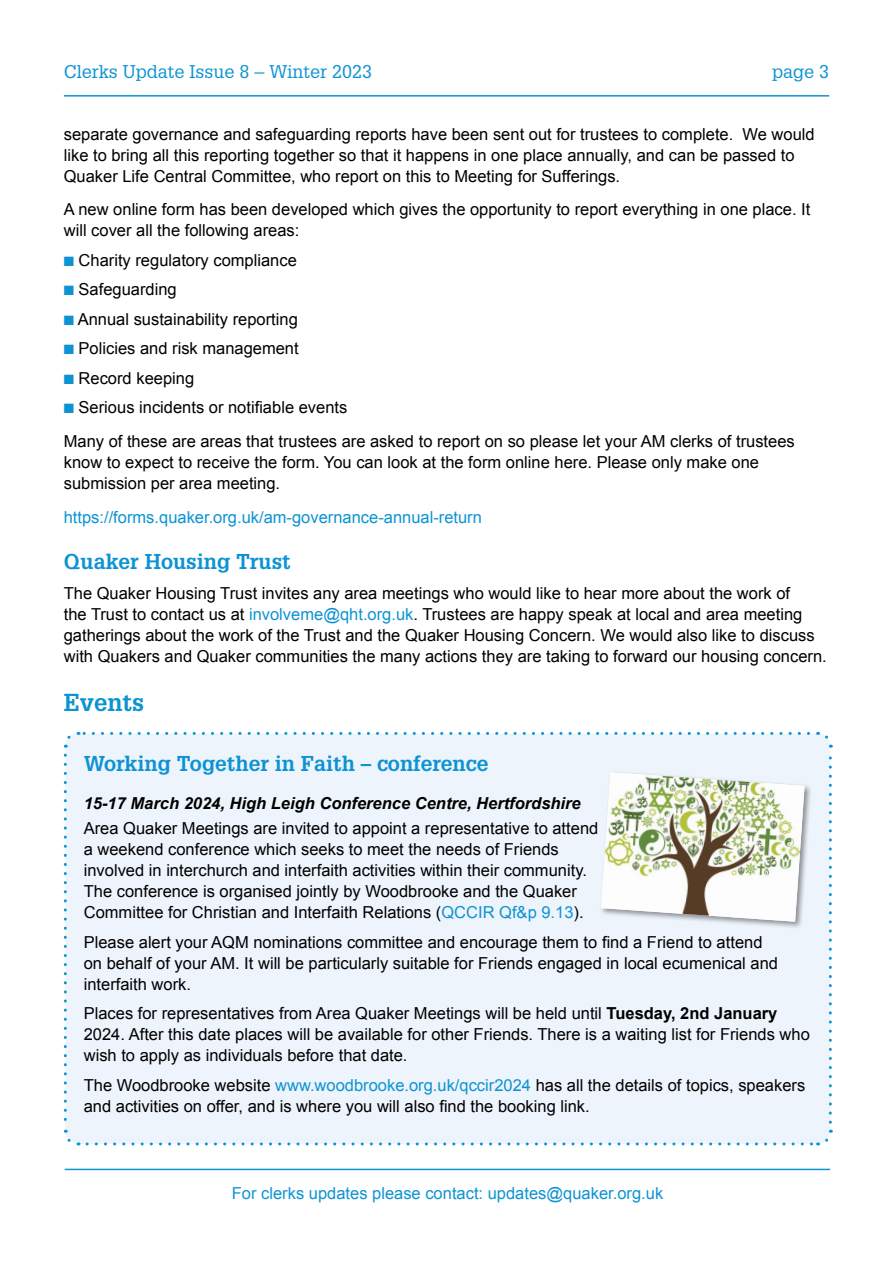
<style>
.page{position:relative;width:893px;height:1263px;background:#fff}
.page>*{position:absolute;margin:0;border:0;box-sizing:border-box;transform-origin:0 0}
.t1{font:700 24px "Glypha";color:#0d93d2}
.t2{font:700 21px "Glypha";color:#0d93d2}
.t3{font:18px "Glypha";color:#0d93d2}
.t4{font:16.5px/21px "Arial";color:#000}
.t5{font:16.5px "Arial";color:#0d93d2}
.t6{font:italic 700 16.5px "Arial";color:#000}
.s1{color:#0d93d2}
.s2{font-weight:700}
</style>
<div class="page">
<hr style="left:64px;top:95px;width:765px;height:2px;background:#0d93d2">
<hr style="left:65px;top:1169px;width:765px;height:1px;background:#0d93d2">
<div style="left:65px;top:733px;width:765px;height:411px;background:#eef4fc;border-radius:13px"></div>
<svg style="left:64px;top:755px;width:15px;height:391px"></svg>
<svg style="left:87px;top:1130px;width:746px;height:15px"></svg>
<svg style="left:818px;top:731px;width:14px;height:391px"></svg>
<svg style="left:63px;top:732px;width:745px;height:16px"></svg>
<div style="left:599px;top:770px;width:213px;height:159px;background:#000;opacity:.41"></div>
<img style="left:601px;top:772px;width:204px;height:150px">
<p class="t3" style="left:64px;top:61px;width:310px">Clerks Update Issue 8 – Winter 2023</p>
<p class="t3" style="left:772px;top:61px;width:59px">page 3</p>
<p class="t4" style="left:64px;top:123px;width:752px">separate governance and safeguarding reports have been sent out for trustees to complete. We would like to bring all this reporting together so that it happens in one place annually, and can be passed to<br>Quaker Life Central Committee, who report on this to Meeting for Sufferings.</p>
<p class="t4" style="left:64px;top:199px;width:748px">A new online form has been developed which gives the opportunity to report everything in one place. It will cover all the following areas:</p>
<p class="t4" style="left:64px;top:250px;width:235px"><span class="s1">■</span> Charity regulatory compliance</p>
<p class="t4" style="left:64px;top:279px;width:115px"><span class="s1">■</span> Safeguarding</p>
<p class="t4" style="left:64px;top:309px;width:236px"><span class="s1">■</span> Annual sustainability reporting</p>
<p class="t4" style="left:64px;top:338px;width:236px"><span class="s1">■</span> Policies and risk management</p>
<p class="t4" style="left:64px;top:368px;width:132px"><span class="s1">■</span> Record keeping</p>
<p class="t4" style="left:64px;top:391px;width:732px;line-height:33.8px"><span class="s1">■</span> Serious incidents or notifiable events<br>Many of these are areas that trustees are asked to report on so please let your AM clerks of trustees</p>
<p class="t4" style="left:64px;top:452px;width:697px">know to expect to receive the form. You can look at the form online here. Please only make one submission per area meeting.</p>
<p class="t5" style="left:64px;top:506px;width:420px">https://forms.quaker.org.uk/am-governance-annual-return</p>
<p class="t2" style="left:64px;top:549px;width:229px">Quaker Housing Trust</p>
<p class="t4" style="left:64px;top:583px;width:764px">The Quaker Housing Trust invites any area meetings who would like to hear more about the work of<br>the Trust to contact us at <span class="s1">involveme@qht.org.uk</span>. Trustees are happy speak at local and area meeting gatherings about the work of the Trust and the Quaker Housing Concern. We would also like to discuss with Quakers and Quaker communities the many actions they are taking to forward our housing concern.</p>
<h1 class="t1" style="left:64px;top:687px;width:82px">Events</h1>
<p class="t2" style="left:84px;top:750px;width:406px">Working Together in Faith – conference</p>
<p class="t6" style="left:84px;top:792px;width:498px">15-17 March 2024, High Leigh Conference Centre, Hertfordshire</p>
<p class="t4" style="left:84px;top:818px;width:516px">Area Quaker Meetings are invited to appoint a representative to attend a weekend conference which seeks to meet the needs of Friends involved in interchurch and interfaith activities within their community.<br>The conference is organised jointly by Woodbrooke and the Quaker Committee for Christian and Interfaith Relations (<span class="s1">QCCIR Qf&amp;p 9.13</span>).</p>
<p class="t4" style="left:84px;top:931px;width:696px">Please alert your AQM nominations committee and encourage them to find a Friend to attend on behalf of your AM. It will be particularly suitable for Friends engaged in local ecumenical and interfaith work.</p>
<p class="t4" style="left:84px;top:1003px;width:728px">Places for representatives from Area Quaker Meetings will be held until <span class="s2">Tuesday, 2nd January<br></span>2024. After this date places will be available for other Friends. There is a waiting list for Friends who wish to apply as individuals before that date.</p>
<p class="t4" style="left:84px;top:1074px;width:723px">The Woodbrooke website <span class="s1">www.woodbrooke.org.uk/qccir2024</span> has all the details of topics, speakers and activities on offer, and is where you will also find the booking link.</p>
<p class="t5" style="left:232px;top:1182px;width:433px">For clerks updates please contact: updates@quaker.org.uk</p>
</div>
